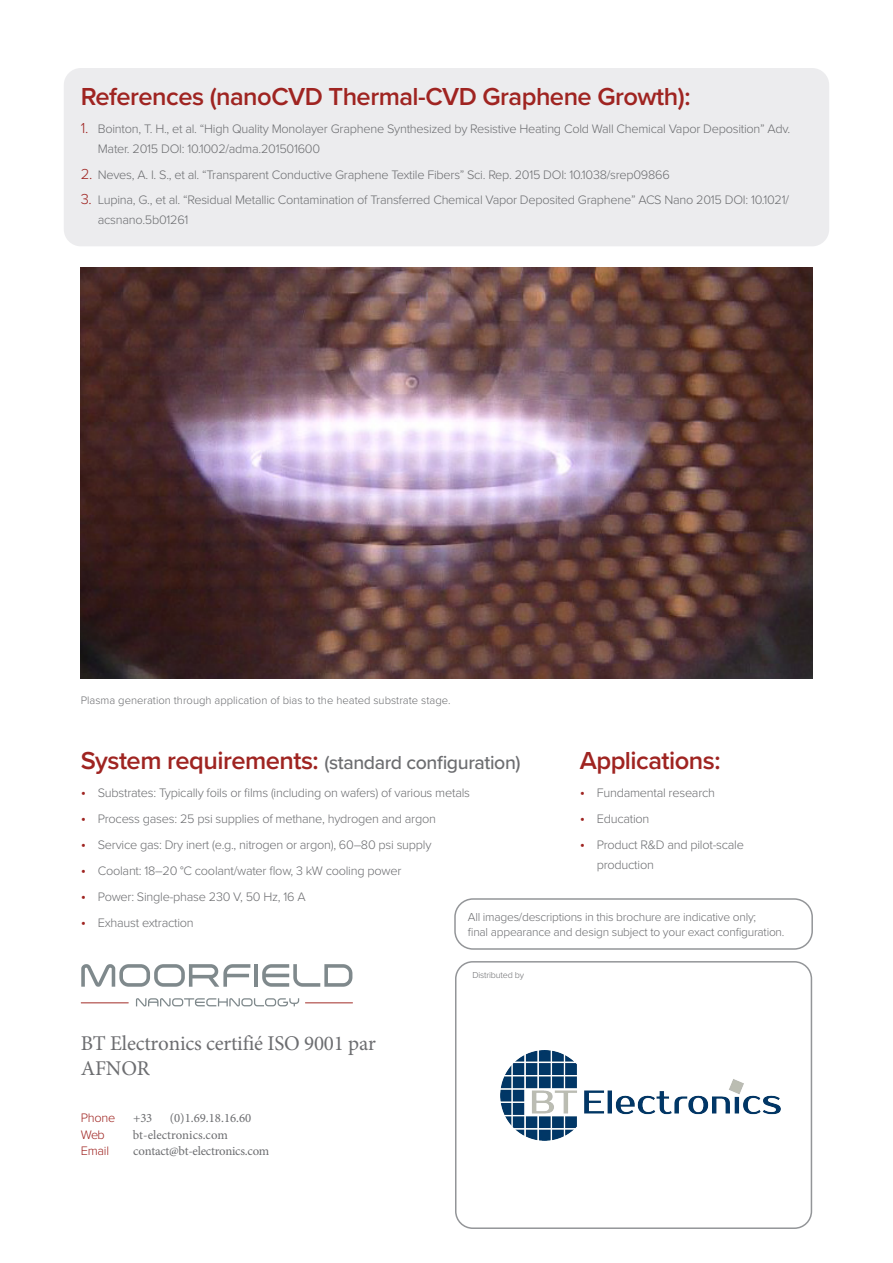
<style>
.page{position:relative;width:893px;height:1263px;background:#fff}
.page>*{position:absolute;margin:0;border:0;box-sizing:border-box;transform-origin:0 0}
.Moorfield_paragraph{font:600 25.5px "Proxima Nova";letter-spacing:-.02em;color:#9f2421}
.t1{font:21px/25.2px "Minion Pro";letter-spacing:-.01em;color:#6c6d70}
.Moorfield_paragraph-2{font:500 19.5px "Proxima Nova";letter-spacing:-.02em;color:#6c6d70}
.t2{font:300 12.75px/19.5px "Proxima Nova";letter-spacing:-.02em;color:#6c6d70}
.t3{font:12.75px "Minion Pro";letter-spacing:-.02em;color:#6c6d70}
.t4{font:12.75px "Minion Pro";color:#6c6d70}
.t5{font:300 12.75px "Proxima Nova";letter-spacing:-.02em;color:#9f2421}
.Moorfield_specs_para{font:300 12px/15px "Proxima Nova";letter-spacing:-.02em;color:#6c6d70}
.Moorfield_label_para{font:300 11.25px "Proxima Nova";color:#6c6d70}
.Moorfield_paragraph-3{font:300 9px "Proxima Nova";letter-spacing:-.02em;color:#6c6d70}
.s1{font-size:15px;color:#9f2421}
.s2{font-weight:600;font-size:25.5px;color:#9f2421}
</style>
<div class="page">
<svg style="left:81px;top:964px;width:169px;height:23px"></svg>
<hr style="left:254px;top:964px;width:4px;height:23px;background:#7f898c">
<svg style="left:262px;top:964px;width:90px;height:23px"></svg>
<hr style="left:305px;top:1002px;width:48px;height:1px;background:#9e2620">
<hr style="left:81px;top:1002px;width:48px;height:1px;background:#9e2620">
<svg style="left:136px;top:998px;width:163px;height:8px"></svg>
<div style="left:64px;top:68px;width:765px;height:178px;background:#ececee;border-radius:17px"></div>
<div style="left:455px;top:961px;width:357px;height:268px;border:2px solid #939598;border-radius:17px"></div>
<div style="left:454px;top:898px;width:359px;height:52px;border:2px solid #939598;border-radius:18px"></div>
<img style="left:81px;top:267px;width:731px;height:411px">
<img style="left:501px;top:1051px;width:279px;height:89px">
<p class="Moorfield_paragraph" style="left:81px;top:81px;width:611px">References (nanoCVD Thermal-CVD Graphene Growth):</p>
<p class="t2" style="left:98px;top:118px;width:694px;text-indent:-17px"><span class="s1">1.</span> Bointon, T. H., et al. “High Quality Monolayer Graphene Synthesized by Resistive Heating Cold Wall Chemical Vapor Deposition” Adv.<br>Mater. 2015 DOI: 10.1002/adma.201501600</p>
<p class="t2" style="left:81px;top:164px;width:590px"><span class="s1">2.</span> Neves, A. I. S., et al. “Transparent Conductive Graphene Textile Fibers” Sci. Rep. 2015 DOI: 10.1038/srep09866</p>
<p class="t2" style="left:98px;top:190px;width:693px;text-indent:-17px"><span class="s1">3.</span> Lupina, G., et al. “Residual Metallic Contamination of Transferred Chemical Vapor Deposited Graphene” ACS Nano 2015 DOI: 10.1021/ acsnano.5b01261</p>
<p class="Moorfield_label_para" style="left:81px;top:692px;width:371px">Plasma generation through application of bias to the heated substrate stage.</p>
<p class="Moorfield_paragraph-2" style="left:81px;top:747px;width:441px"><span class="s2">System requirements:</span> (standard configuration)</p>
<p class="t2" style="left:81px;top:782px;width:391px"><span class="s1">•</span> Substrates: Typically foils or films (including on wafers) of various metals</p>
<p class="t2" style="left:81px;top:808px;width:357px"><span class="s1">•</span> Process gases: 25 psi supplies of methane, hydrogen and argon</p>
<p class="t2" style="left:81px;top:834px;width:352px"><span class="s1">•</span> Service gas: Dry inert (e.g., nitrogen or argon), 60–80 psi supply</p>
<p class="t2" style="left:81px;top:860px;width:322px"><span class="s1">•</span> Coolant: 18–20 °C coolant/water flow, 3 kW cooling power</p>
<p class="t2" style="left:81px;top:886px;width:226px"><span class="s1">•</span> Power: Single-phase 230 V, 50 Hz, 16 A</p>
<p class="t2" style="left:81px;top:912px;width:114px"><span class="s1">•</span> Exhaust extraction</p>
<p class="Moorfield_paragraph" style="left:580px;top:745px;width:142px">Applications:</p>
<p class="t2" style="left:580px;top:782px;width:137px"><span class="s1">•</span> Fundamental research</p>
<p class="t2" style="left:580px;top:808px;width:71px"><span class="s1">•</span> Education</p>
<p class="t2" style="left:597px;top:834px;width:149px;text-indent:-17px"><span class="s1">•</span> Product R&amp;D and pilot-scale production</p>
<p class="Moorfield_specs_para" style="left:468px;top:909px;width:318px">All images/descriptions in this brochure are indicative only;<br>final appearance and design subject to your exact configuration.</p>
<h2 class="t1" style="left:81px;top:1030px;width:296px">BT Electronics certifié ISO 9001 par<br>AFNOR</h2>
<p class="t5" style="left:81px;top:1108px;width:36px">Phone</p>
<p class="t3" style="left:133px;top:1110px;width:21px">+33</p>
<p class="t3" style="left:170px;top:1110px;width:83px">(0)1.69.18.16.60</p>
<p class="t5" style="left:81px;top:1125px;width:26px">Web</p>
<p class="t4" style="left:133px;top:1127px;width:97px">bt-electronics.com</p>
<p class="t5" style="left:81px;top:1141px;width:30px">Email</p>
<p class="t3" style="left:133px;top:1143px;width:138px">contact@bt-electronics.com</p>
<p class="Moorfield_paragraph-3" style="left:472px;top:968px;width:53px">Distributed by</p>
</div>
